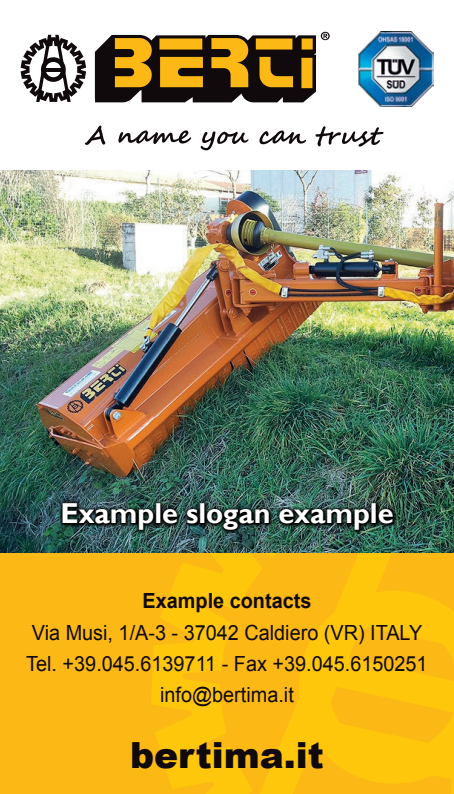
<style>
.page{position:relative;width:454px;height:794px;background:#fff}
.page>*{position:absolute;margin:0;border:0;box-sizing:border-box;transform-origin:0 0}
.t1{font:900 36px "Arial";color:#110a0c}
.t2{font:700 28.8px "Gill Sans";color:#fff}
.t3{font:20.8px/31.2px "Arial";color:#110a0c;text-align:center;scale:.95 1}
.t4{font:700 20.8px "Arial";color:#110a0c;scale:.95 1}
</style>
<div class="page">
<div style="left:0;top:552px;width:454px;height:242px;background:#fcb814"></div>
<svg style="left:135px;top:552px;width:319px;height:242px"></svg>
<img style="left:0;top:170px;width:454px;height:382px">
<img style="left:59px;top:499px;width:337px;height:34px">
<svg style="left:21px;top:35px;width:65px;height:67px"></svg>
<svg style="left:95px;top:35px;width:221px;height:67px;background:#231c1c"></svg>
<div style="left:159px;top:38px;width:43px;height:12px;background:#fcb814"></div>
<svg style="left:115px;top:38px;width:37px;height:49px;background:#c38e12"></svg>
<div style="left:256px;top:38px;width:36px;height:12px;background:#fcb814"></div>
<svg style="left:160px;top:57px;width:43px;height:30px"></svg>
<svg style="left:211px;top:38px;width:37px;height:49px;background:#ad7d11"></svg>
<div style="left:301px;top:38px;width:11px;height:12px;background:#fcb814"></div>
<svg style="left:259px;top:57px;width:34px;height:30px"></svg>
<div style="left:301px;top:58px;width:11px;height:30px;background:#fcb814"></div>
<svg style="left:320px;top:32px;width:9px;height:8px"></svg>
<img style="left:358px;top:31px;width:75px;height:75px">
<svg style="left:84px;top:126px;width:300px;height:24px"></svg>
<h2 class="t2" style="left:60px;top:496px;width:334px">Example slogan example</h2>
<p class="t4" style="left:142px;top:587px;width:179px">Example contacts</p>
<p class="t3" style="left:26px;top:617px;width:424px">Via Musi, 1/A-3 - 37042 Caldiero (VR) ITALY<br>Tel. +39.045.6139711 - Fax +39.045.6150251 info@bertima.it</p>
<h1 class="t1" style="left:130px;top:729px;width:195px">bertima.it</h1>
</div>
